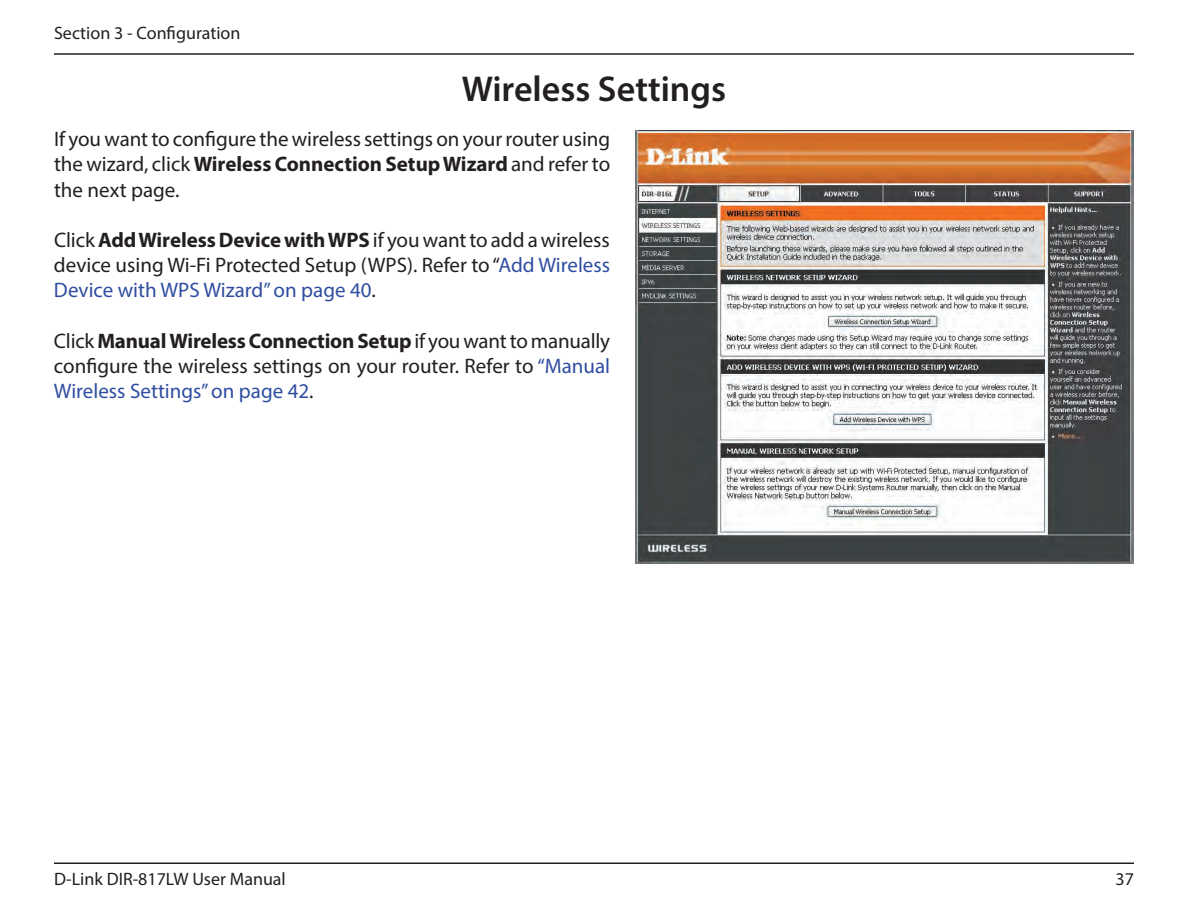
<style>
.page{position:relative;width:1188px;height:918px;background:#fff}
.page>*{position:absolute;margin:0;border:0;box-sizing:border-box;transform-origin:0 0}
.t1{font:600 36px "Myriad Pro";color:#231f20}
.t2{font:21px/25.2px "Myriad Pro";color:#231f20;text-align:justify}
.t3{font:18px "Myriad Pro";color:#231f20}
.s1{font-weight:700}
.s2{color:#2f4ea1}
</style>
<div class="page">
<hr style="left:54px;top:53px;width:1080px;height:2px;background:#231f20">
<hr style="left:54px;top:862px;width:1080px;height:2px;background:#231f20">
<img style="left:636px;top:130px;width:498px;height:433px">
<p class="t3" style="left:54px;top:22px;width:188px">Section 3 - Configuration</p>
<h1 class="t1" style="left:462px;top:66px;width:266px">Wireless Settings</h1>
<p class="t2" style="left:54px;top:126px;width:558px">If you want to configure the wireless settings on your router using the wizard, click <span class="s1">Wireless Connection SetupWizard</span> and refer to the next page.</p>
<p class="t2" style="left:54px;top:227px;width:558px">Click <span class="s1">AddWirelessDevicewithWPS</span> if you want to add a wireless device using Wi-Fi Protected Setup (WPS). Refer to “<span class="s2">Add Wireless Device with WPS Wizard” on page 40</span>.</p>
<p class="t2" style="left:54px;top:328px;width:558px">Click <span class="s1">ManualWirelessConnectionSetup</span>if you want to manually configure the wireless settings on your router. Refer to <span class="s2">“Manual Wireless Settings” on page 42</span>.</p>
<p class="t3" style="left:54px;top:868px;width:233px">D-Link DIR-817LW User Manual</p>
<p class="t3" style="left:1116px;top:868px;width:20px">37</p>
</div>
